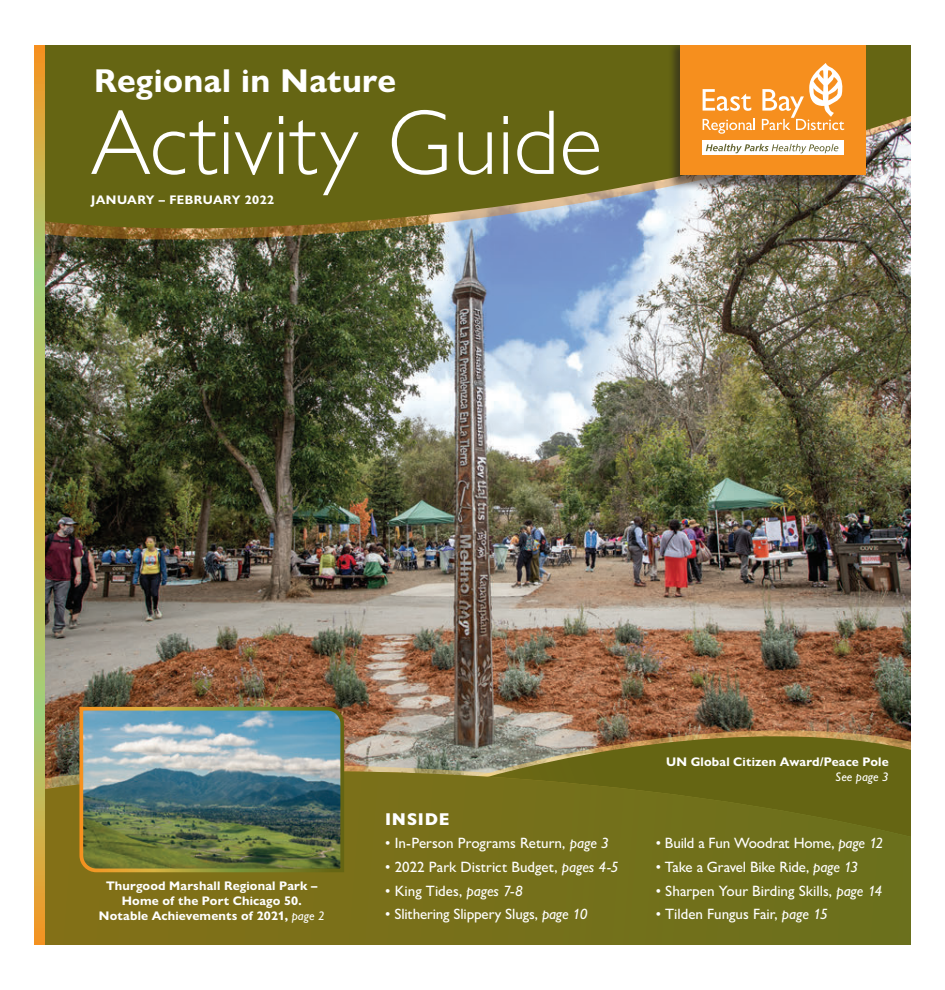
<style>
.page{position:relative;width:945px;height:990px;background:#fff}
.page>*{position:absolute;margin:0;border:0;box-sizing:border-box;transform-origin:0 0}
.t1{font:300 92.62px "Gill Sans Nova";color:#fff}
.t2{font:700 33.25px "Gill Sans Nova";letter-spacing:.01em;color:#fff}
.t3{font:700 22.5px "Gill Sans Nova";letter-spacing:.035em;color:#fff}
.t4{font:500 15px "Gill Sans Nova";letter-spacing:-.005em;color:#fff}
.t5{font:700 12.5px/15px "Gill Sans Nova";letter-spacing:.01em;color:#fff;text-align:center}
.t6{font:700 12.5px "Gill Sans Nova";letter-spacing:.035em;color:#fff}
.t7{font:italic 500 12.5px "Gill Sans Nova";letter-spacing:.005em;color:#fff}
.s1{font-weight:500;font-style:italic}
.s2{font-style:italic}
</style>
<div class="page">
<img style="left:45px;top:246px;width:866px;height:512px">
<img style="left:45px;top:235px;width:866px;height:11px">
<svg style="left:45px;top:45px;width:866px;height:190px;background:#6e6d2a"></svg>
<div style="left:667px;top:39px;width:200px;height:152px;background:#231f20;opacity:.57"></div>
<div style="left:680px;top:37px;width:186px;height:138px;background:#f68f1e"></div>
<div style="left:702px;top:140px;width:142px;height:15px;background:#fff"></div>
<svg style="left:703px;top:89px;width:48px;height:22px"></svg>
<svg style="left:703px;top:119px;width:52px;height:15px"></svg>
<svg style="left:762px;top:63px;width:82px;height:67px"></svg>
<svg style="left:706px;top:144px;width:132px;height:9px"></svg>
<img style="left:346px;top:721px;width:565px;height:15px">
<img style="left:346px;top:736px;width:565px;height:27px">
<svg style="left:45px;top:763px;width:866px;height:182px;background:#746f1b"></svg>
<svg style="left:34px;top:45px;width:11px;height:900px;background:#c5b955"></svg>
<img style="left:78px;top:705px;width:268px;height:169px">
<div style="left:0;top:0;width:945px;height:45px;background:#fff"></div>
<h2 class="t2" style="left:94px;top:60px;width:303px">Regional in Nature</h2>
<h1 class="t1" style="left:91px;top:86px;width:513px">Activity Guide</h1>
<p class="t6" style="left:91px;top:192px;width:185px">JANUARY – FEBRUARY 2022</p>
<p class="t5" style="left:99px;top:878px;width:227px">Thurgood Marshall Regional Park –<br>Home of the Port Chicago 50.<br>Notable Achievements of 2021, <span class="s1">page 2</span></p>
<h3 class="t3" style="left:385px;top:804px;width:66px">inside</h3>
<p class="t4" style="left:385px;top:834px;width:225px">• In-Person Programs Return, <span class="s2">page 3</span></p>
<p class="t4" style="left:385px;top:858px;width:235px">• 2022 Park District Budget, <span class="s2">pages 4-5</span></p>
<p class="t4" style="left:385px;top:881px;width:139px">• King Tides, <span class="s2">pages 7-8</span></p>
<p class="t4" style="left:385px;top:905px;width:204px">• Slithering Slippery Slugs, <span class="s2">page 10</span></p>
<p class="t5" style="left:666px;top:754px;width:224px">UN Global Citizen Award/Peace Pole</p>
<p class="t7" style="left:836px;top:769px;width:55px">See page 3</p>
<p class="t4" style="left:656px;top:834px;width:229px">• Build a Fun Woodrat Home, <span class="s2">page 12</span></p>
<p class="t4" style="left:656px;top:858px;width:204px">• Take a Gravel Bike Ride, <span class="s2">page 13</span></p>
<p class="t4" style="left:656px;top:881px;width:228px">• Sharpen Your Birding Skills, <span class="s2">page 14</span></p>
<p class="t4" style="left:656px;top:905px;width:174px">• Tilden Fungus Fair, <span class="s2">page 15</span></p>
</div>
